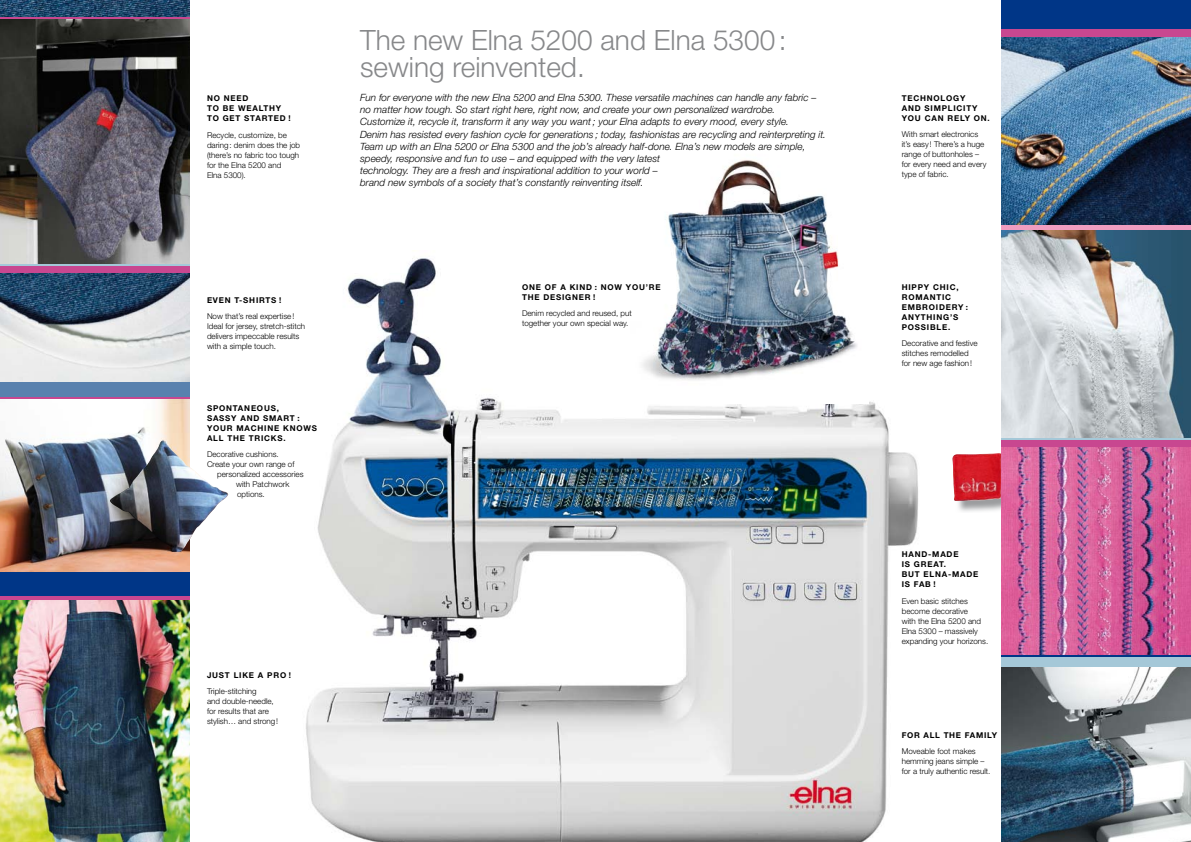
<style>
.page{position:relative;width:1191px;height:842px;background:#fff}
.page>*{position:absolute;margin:0;border:0;box-sizing:border-box;transform-origin:0 0}
.t1{font:300 28px/27px "Helvetica Neue";color:#87888a}
.t2{font:italic 300 10px/12px "Helvetica Neue";color:#000}
.t3{font:300 8px/10px "Helvetica Neue";color:#000}
.t4{font:700 8px/10px "Helvetica Neue";letter-spacing:.1em;color:#000}
</style>
<div class="page">
<img style="left:957px;top:501px;width:44px;height:11px">
<img style="left:952px;top:453px;width:49px;height:48px">
<img style="left:1001px;top:447px;width:190px;height:208px">
<img style="left:1001px;top:230px;width:190px;height:208px">
<img style="left:1001px;top:37px;width:190px;height:188px">
<img style="left:306px;top:258px;width:612px;height:584px">
<img style="left:0;top:399px;width:190px;height:173px">
<img style="left:0;top:273px;width:190px;height:110px">
<img style="left:0;top:600px;width:190px;height:242px">
<img style="left:0;top:19px;width:190px;height:245px">
<img style="left:1001px;top:667px;width:190px;height:175px">
<img style="left:0;top:0;width:190px;height:17px">
<div style="left:0;top:265px;width:190px;height:8px;background:#c84790"></div>
<div style="left:1001px;top:28px;width:190px;height:9px;background:#c84790"></div>
<div style="left:1001px;top:225px;width:190px;height:5px;background:#f09dc0"></div>
<hr style="left:1001px;top:655px;width:190px;height:3px;background:#003687">
<hr style="left:1001px;top:438px;width:190px;height:2px;background:#a5c8d8">
<div style="left:1001px;top:440px;width:190px;height:7px;background:#c84790"></div>
<div style="left:0;top:572px;width:190px;height:24px;background:#003687"></div>
<div style="left:0;top:383px;width:190px;height:14px;background:#5981ae"></div>
<div style="left:1001px;top:0;width:190px;height:28px;background:#003687"></div>
<hr style="left:0;top:596px;width:190px;height:4px;background:#c84790">
<hr style="left:0;top:17px;width:190px;height:2px;background:#c84790">
<hr style="left:0;top:264px;width:190px;height:1px;background:#a5c8d8">
<hr style="left:0;top:397px;width:190px;height:2px;background:#c84790">
<div style="left:1001px;top:658px;width:190px;height:9px;background:#a5c8d8"></div>
<img style="left:110px;top:440px;width:118px;height:112px">
<img style="left:630px;top:160px;width:238px;height:244px">
<p class="t4" style="left:207px;top:93px;width:85px">NO NEED<br>TO BE WEALTHY<br>TO GET STARTED !</p>
<p class="t3" style="left:207px;top:130px;width:95px">Recycle, customize, be daring : denim does the job (there’s no fabric too tough for the Elna 5200 and<br>Elna 5300).</p>
<p class="t4" style="left:207px;top:295px;width:76px">EVEN T-SHIRTS !</p>
<p class="t3" style="left:207px;top:311px;width:100px">Now that’s real expertise !<br>Ideal for jersey, stretch-stitch delivers impeccable results with a simple touch.</p>
<p class="t4" style="left:207px;top:403px;width:112px">SPONTANEOUS,<br>SASSY AND SMART :<br>YOUR MACHINE KNOWS<br>ALL THE TRICKS.</p>
<p class="t3" style="left:207px;top:449px;width:73px">Decorative cushions.</p>
<p class="t3" style="left:207px;top:459px;width:89px">Create your own range of</p>
<p class="t3" style="left:217px;top:469px;width:88px">personalized accessories</p>
<p class="t3" style="left:236px;top:479px;width:55px">with Patchwork</p>
<p class="t3" style="left:237px;top:489px;width:29px">options.</p>
<h1 class="t1" style="left:360px;top:26px;width:428px">The new Elna 5200 and Elna 5300 : sewing reinvented.</h1>
<p class="t2" style="left:360px;top:92px;width:467px">Fun for everyone with the new Elna 5200 and Elna 5300. These versatile machines can handle any fabric – no matter how tough. So start right here, right now, and create your own personalized wardrobe.<br>Customize it, recycle it, transform it any way you want ; your Elna adapts to every mood, every style.<br>Denim has resisted every fashion cycle for generations ; today, fashionistas are recycling and reinterpreting it.<br>Team up with an Elna 5200 or Elna 5300 and the job’s already half-done. Elna’s new models are simple, speedy, responsive and fun to use – and equipped with the very latest<br>technology. They are a fresh and inspirational addition to your world –<br>brand new symbols of a society that’s constantly reinventing itself.</p>
<p class="t4" style="left:522px;top:282px;width:140px">ONE OF A KIND : NOW YOU’RE<br>THE DESIGNER !</p>
<p class="t3" style="left:522px;top:308px;width:111px">Denim recycled and reused, put together your own special way.</p>
<p class="t4" style="left:207px;top:670px;width:86px">JUST LIKE A PRO !</p>
<p class="t3" style="left:207px;top:686px;width:73px">Triple-stitching<br>and double-needle, for results that are stylish… and strong !</p>
<p class="t4" style="left:901px;top:93px;width:90px">TECHNOLOGY<br>AND SIMPLICITY<br>YOU CAN RELY ON.</p>
<p class="t3" style="left:901px;top:129px;width:86px">With smart electronics it’s easy ! There’s a huge range of buttonholes – for every need and every type of fabric.</p>
<p class="t4" style="left:901px;top:282px;width:68px">HIPPY CHIC,<br>ROMANTIC<br>EMBROIDERY :<br>ANYTHING’S<br>POSSIBLE.</p>
<p class="t3" style="left:901px;top:338px;width:77px">Decorative and festive stitches remodelled for new age fashion !</p>
<p class="t4" style="left:901px;top:549px;width:78px">HAND-MADE<br>IS GREAT.<br>BUT ELNA-MADE<br>IS FAB !</p>
<p class="t3" style="left:901px;top:596px;width:88px">Even basic stitches become decorative<br>with the Elna 5200 and<br>Elna 5300 – massively expanding your horizons.</p>
<p class="t4" style="left:901px;top:730px;width:97px">FOR ALL THE FAMILY</p>
<p class="t3" style="left:901px;top:746px;width:90px">Moveable foot makes hemming jeans simple – for a truly authentic result.</p>
</div>
